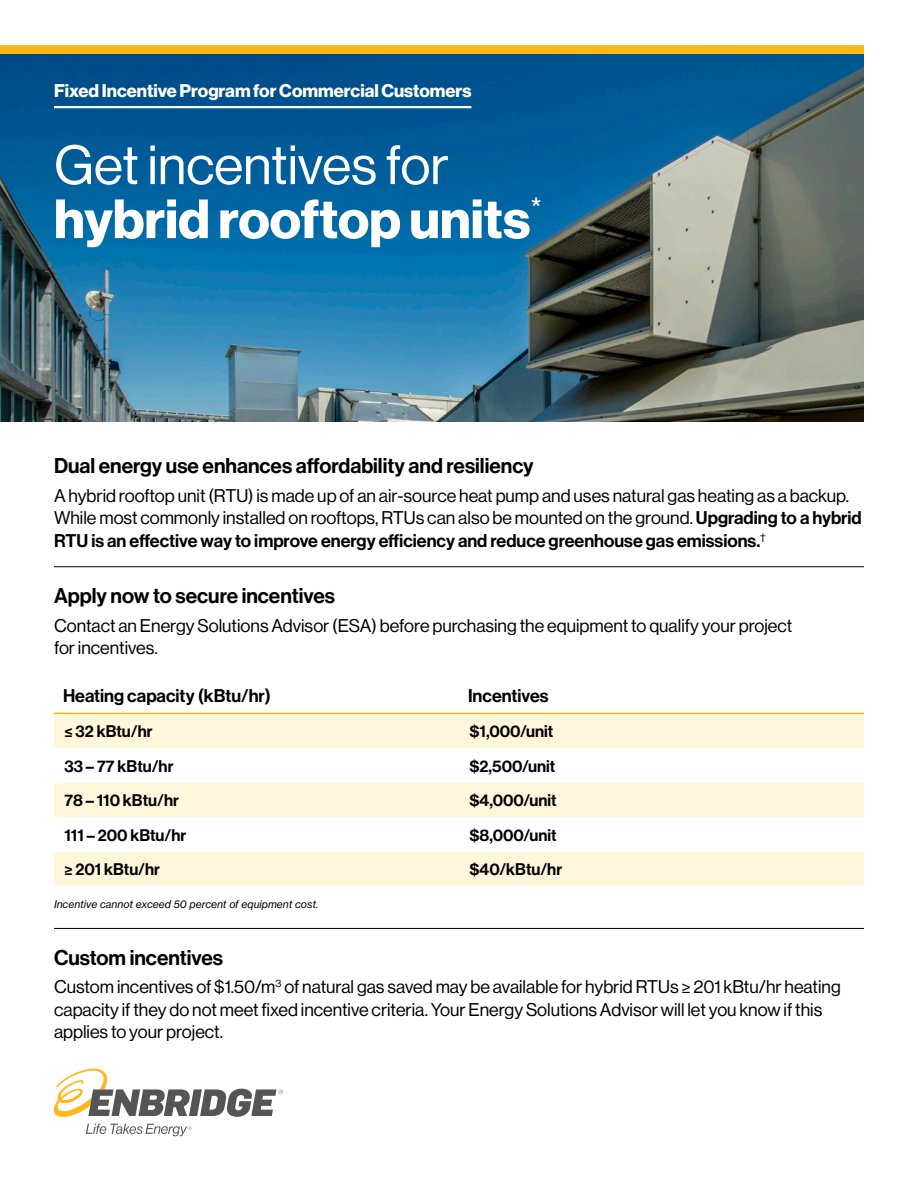
<style>
.page{position:relative;width:918px;height:1188px;background:#fff}
.page>*{position:absolute;margin:0;border:0;box-sizing:border-box;transform-origin:0 0}
.Heading_1{font:54px/54px "N Haas Grotesk DS Std 75 Bd";color:#fff}
.Heading_2{font:21px "N Haas Grotesk DS Std 65 Md";color:#000}
.Body_12_15{font:18px/22.5px "N Haas Grotesk DS Std 55 Rg";color:#000}
.Subhead{font:18px "N Haas Grotesk DS Std 75 Bd";color:#fff}
.Table_Header{font:18px "N Haas Grotesk DS Std 65 Md";color:#000}
.Table_Body_11_12{font:16.5px "N Haas Grotesk DS Std 65 Md";color:#000}
.t1{font:10.5px "N Haas Grotesk TX Std 56 It";color:#000}
.s1{font-family:"N Haas Grotesk DS Std 55 Rg"}
.s2{font-family:"N Haas Grotesk DS Std 65 Md"}
</style>
<div class="page">
<img style="left:0;top:54px;width:864px;height:367px">
<div style="left:0;top:45px;width:864px;height:9px;background:#ffb81c"></div>
<hr style="left:54px;top:566px;width:810px;height:1px;background:#000">
<hr style="left:54px;top:928px;width:810px;height:1px;background:#000">
<hr style="left:54px;top:106px;width:417px;height:2px;background:#fff">
<svg style="left:54px;top:714px;width:810px;height:172px;fill:#fff6dc"></svg>
<hr style="left:54px;top:713px;width:405px;height:1px;background:#ffb81c">
<hr style="left:459px;top:713px;width:405px;height:1px;background:#ffb81c">
<svg style="left:54px;top:1069px;width:229px;height:48px"></svg>
<svg style="left:86px;top:1124px;width:106px;height:12px"></svg>
<p class="Subhead" style="left:54px;top:80px;width:419px">Fixed Incentive Program for Commercial Customers</p>
<h1 class="Heading_1" style="left:54px;top:139px;width:489px"><span class="s1">Get incentives for </span>hybrid rooftop units<sup>*</sup></h1>
<h2 class="Heading_2" style="left:54px;top:454px;width:481px">Dual energy use enhances affordability and resiliency</h2>
<p class="Body_12_15" style="left:54px;top:484px;width:809px">A hybrid rooftop unit (RTU) is made up of an air-source heat pump and uses natural gas heating as a backup.<br>While most commonly installed on rooftops, RTUs can also be mounted on the ground. <span class="s2">Upgrading to a hybrid<br>RTU is an effective way to improve energy efficiency and reduce greenhouse gas emissions.</span><sup>†</sup></p>
<h2 class="Heading_2" style="left:54px;top:584px;width:283px">Apply now to secure incentives</h2>
<p class="Body_12_15" style="left:54px;top:614px;width:740px">Contact an Energy Solutions Advisor (ESA) before purchasing the equipment to qualify your project for incentives.</p>
<p class="Table_Header" style="left:63px;top:686px;width:210px">Heating capacity (kBtu/hr)</p>
<p class="Table_Header" style="left:468px;top:686px;width:82px">Incentives</p>
<p class="Table_Body_11_12" style="left:64px;top:722px;width:90px">≤ 32 kBtu/hr</p>
<p class="Table_Body_11_12" style="left:470px;top:722px;width:85px">$1,000/unit</p>
<p class="Table_Body_11_12" style="left:64px;top:756px;width:110px">33 – 77 kBtu/hr</p>
<p class="Table_Body_11_12" style="left:470px;top:756px;width:87px">$2,500/unit</p>
<p class="Table_Body_11_12" style="left:64px;top:791px;width:116px">78 – 110 kBtu/hr</p>
<p class="Table_Body_11_12" style="left:470px;top:791px;width:89px">$4,000/unit</p>
<p class="Table_Body_11_12" style="left:64px;top:825px;width:123px">111 – 200 kBtu/hr</p>
<p class="Table_Body_11_12" style="left:470px;top:825px;width:89px">$8,000/unit</p>
<p class="Table_Body_11_12" style="left:64px;top:860px;width:97px">≥ 201 kBtu/hr</p>
<p class="Table_Body_11_12" style="left:470px;top:860px;width:94px">$40/kBtu/hr</p>
<p class="t1" style="left:54px;top:898px;width:266px">Incentive cannot exceed 50 percent of equipment cost.</p>
<h2 class="Heading_2" style="left:54px;top:945px;width:171px">Custom incentives</h2>
<p class="Body_12_15" style="left:54px;top:976px;width:788px">Custom incentives of $1.50/m<sup>3</sup> of natural gas saved may be available for hybrid RTUs ≥ 201 kBtu/hr heating capacity if they do not meet fixed incentive criteria. Your Energy Solutions Advisor will let you know if this applies to your project.</p>
</div>
